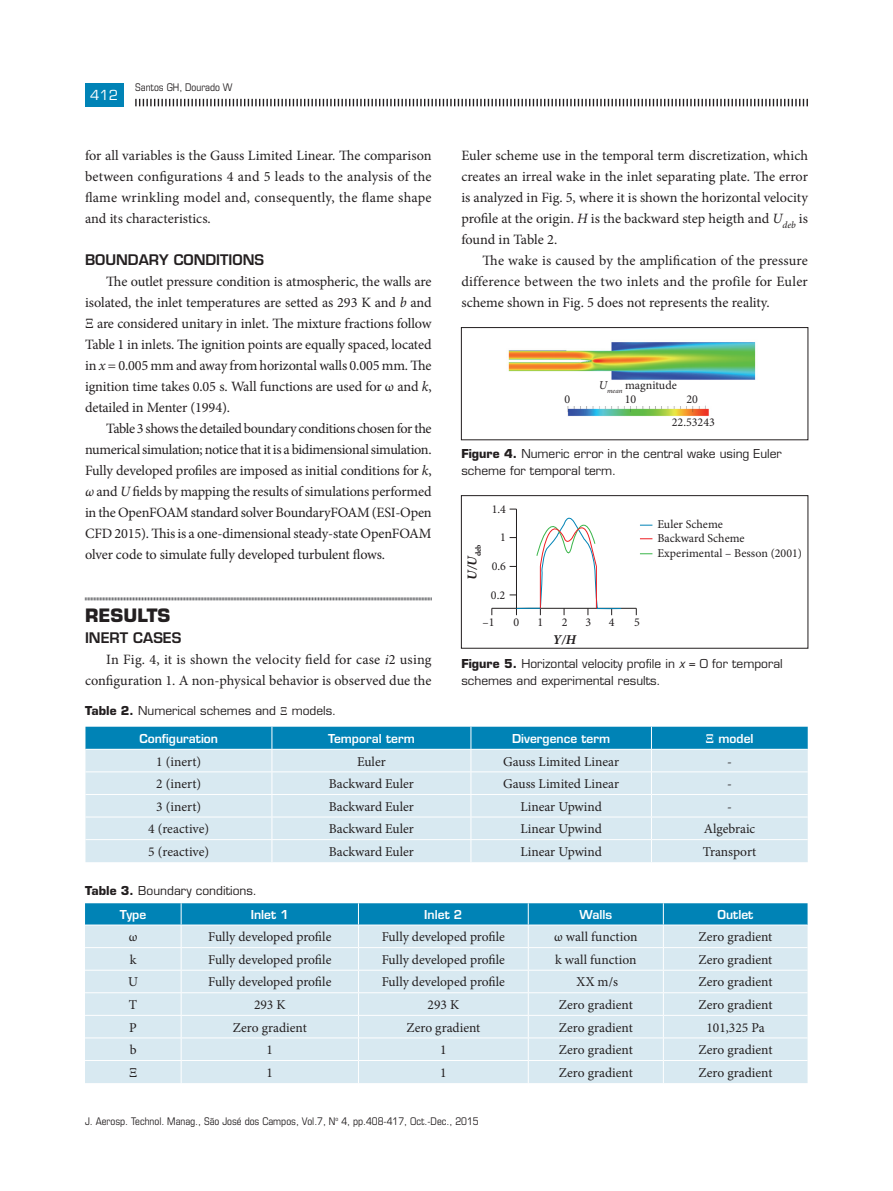
<style>
.page{position:relative;width:893px;height:1191px;background:#fff}
.page>*{position:absolute;margin:0;border:0;box-sizing:border-box;transform-origin:0 0}
.t1{font:700 18px "Eurostile LT Std";color:#231f20}
.t2{font:14.25px/21px "Minion Pro";letter-spacing:-.005em;color:#231f20;text-align:justify}
.t3{font:600 14.25px "Eurostile LT Std";color:#231f20}
.t4{font:13.5px "Minion Pro";color:#231f20}
.t5{font:italic 700 13.5px "Minion Pro";color:#231f20}
.t6{font:13.5px "Eurostile LT Std";color:#fff}
.t7{font:12px/16.5px "Eurostile LT Std";color:#231f20}
.t8{font:12px/14.4px "Minion Pro";color:#231f20}
.t9{font:600 12px "Eurostile LT Std";color:#fff}
.t10{font:condensed 10.5px "Eurostile LT Std";color:#231f20}
.s1{font-style:italic}
.s2{font-weight:700}
.s3{font-family:"Minion Pro";font-weight:500}
.s4{font-family:"Minion Pro";font-weight:700;font-size:13.5px}
</style>
<div class="page">
<svg style="left:135px;top:99px;width:673px;height:7px"></svg>
<div style="left:85px;top:83px;width:38px;height:23px;background:#0083b6"></div>
<svg style="left:85px;top:597px;width:347px;height:4px"></svg>
<svg style="left:85px;top:903px;width:722px;height:180px;background:#c0ddea"></svg>
<svg style="left:85px;top:726px;width:723px;height:136px;background:#b6d9e8"></svg>
<img style="left:508px;top:342px;width:248px;height:75px">
<div style="left:563px;top:382px;width:141px;height:23px;background:#fff"></div>
<div style="left:461px;top:327px;width:347px;height:113px;border:1px solid #231f20"></div>
<hr style="left:492px;top:608px;width:144px;height:1px;background:#231f20">
<svg style="left:640px;top:525px;width:12px;height:1px"></svg>
<svg style="left:640px;top:538px;width:12px;height:1px"></svg>
<svg style="left:640px;top:553px;width:12px;height:1px"></svg>
<svg style="left:510px;top:508px;width:112px;height:108px"></svg>
<div style="left:461px;top:495px;width:347px;height:153px;border:1px solid #231f20"></div>
<div style="left:490px;top:401px;width:46px;height:25px;background:#fff"></div>
<p class="t6" style="left:90px;top:86px;width:29px">412</p>
<p class="t10" style="left:135px;top:81px;width:99px">Santos GH, Dourado W</p>
<p class="t2" style="left:85px;top:144px;width:348px">for all variables is the Gauss Limited Linear. The comparison between configurations 4 and 5 leads to the analysis of the flame wrinkling model and, consequently, the flame shape and its characteristics.</p>
<p class="t3" style="left:85px;top:250px;width:181px">Boundary Conditions</p>
<p class="t2" style="left:85px;top:270px;width:348px;text-indent:21px">The outlet pressure condition is atmospheric, the walls are isolated, the inlet temperatures are setted as 293 K and <span class="s1">b</span> and Ξ are considered unitary in inlet. The mixture fractions follow Table 1 in inlets. The ignition points are equally spaced, located in <span class="s1">x</span> = 0.005 mm and away from horizontal walls 0.005 mm. The ignition time takes 0.05 s. Wall functions are used for ω and <span class="s1">k</span>, detailed in Menter (1994).</p>
<p class="t2" style="left:85px;top:418px;width:348px;text-indent:21px">Table 3 shows the detailed boundary conditions chosen for the numerical simulation; notice that it is a bidimensional simulation.<br>Fully developed profiles are imposed as initial conditions for <span class="s1">k</span>, <span class="s1">ω</span> and <span class="s1">U</span> fields by mapping the results of simulations performed in the OpenFOAM standard solver BoundaryFOAM (ESI-Open CFD 2015). This is a one-dimensional steady-state OpenFOAM olver code to simulate fully developed turbulent flows.</p>
<p class="t1" style="left:85px;top:604px;width:87px">Results</p>
<p class="t3" style="left:85px;top:628px;width:98px">Inert Cases</p>
<p class="t2" style="left:85px;top:648px;width:348px;text-align:right">In Fig. 4, it is shown the velocity field for case <span class="s1">i</span>2 using configuration 1. A non-physical behavior is observed due the</p>
<p class="t7" style="left:85px;top:702px;width:253px"><span class="s2">Table 2.</span> Numerical schemes and <span class="s3">Ξ</span> models.</p>
<p class="t2" style="left:461px;top:144px;width:348px">Euler scheme use in the temporal term discretization, which creates an irreal wake in the inlet separating plate. The error is analyzed in Fig. 5, where it is shown the horizontal velocity profile at the origin. <span class="s1">H</span> is the backward step heigth and <span class="s1">U</span><sub>deb</sub> is found in Table 2.</p>
<p class="t2" style="left:461px;top:249px;width:348px;text-indent:21px">The wake is caused by the amplification of the pressure difference between the two inlets and the profile for Euler scheme shown in Fig. 5 does not represents the reality.</p>
<p class="t8" style="left:565px;top:392px;width:7px">0</p>
<p class="t8" style="left:625px;top:378px;width:53px;text-indent:-26px"><span class="s1">U</span><sub>mean</sub> magnitude<br>10</p>
<p class="t8" style="left:672px;top:388px;width:45px;line-height:23.1px;text-align:center">20<br>22.53243</p>
<p class="t7" style="left:461px;top:445px;width:322px"><span class="s2">Figure 4.</span> Numeric error in the central wake using Euler scheme for temporal term.</p>
<p class="t8" style="left:492px;top:502px;width:16px">1.4</p>
<p class="t5" style="left:462px;top:580px;width:37px;rotate:-90deg">U/U<sub>deb</sub></p>
<p class="t8" style="left:500px;top:530px;width:7px">1</p>
<p class="t8" style="left:492px;top:559px;width:16px">0.6</p>
<p class="t8" style="left:491px;top:587px;width:16px">0.2</p>
<p class="t8" style="left:483px;top:615px;width:13px">–1</p>
<p class="t8" style="left:514px;top:615px;width:7px">0</p>
<p class="t8" style="left:657px;top:517px;width:146px">Euler Scheme<br>Backward Scheme<br>Experimental – Besson (2001)</p>
<p class="t8" style="left:537px;top:615px;width:7px">1</p>
<p class="t8" style="left:562px;top:615px;width:7px">2</p>
<p class="t8" style="left:586px;top:615px;width:7px">3</p>
<p class="t8" style="left:609px;top:615px;width:7px">4</p>
<p class="t8" style="left:634px;top:615px;width:7px">5</p>
<p class="t5" style="left:553px;top:629px;width:25px">Y/H</p>
<p class="t7" style="left:461px;top:655px;width:323px"><span class="s2">Figure 5.</span> Horizontal velocity profile in <span class="s1">x</span> = 0 for temporal schemes and experimental results.</p>
<p class="t9" style="left:139px;top:730px;width:80px">Configuration</p>
<p class="t9" style="left:328px;top:730px;width:88px">Temporal term</p>
<p class="t9" style="left:512px;top:730px;width:99px">Divergence term</p>
<p class="t9" style="left:706px;top:731px;width:49px"><span class="s4">Ξ</span> model</p>
<p class="t4" style="left:156px;top:752px;width:46px">1 (inert)</p>
<p class="t4" style="left:357px;top:752px;width:30px">Euler</p>
<p class="t4" style="left:503px;top:752px;width:117px">Gauss Limited Linear</p>
<p class="t4" style="left:727px;top:752px;width:6px">-</p>
<p class="t4" style="left:156px;top:774px;width:46px">2 (inert)</p>
<p class="t4" style="left:329px;top:774px;width:87px">Backward Euler</p>
<p class="t4" style="left:503px;top:774px;width:117px">Gauss Limited Linear</p>
<p class="t4" style="left:727px;top:774px;width:6px">-</p>
<p class="t4" style="left:156px;top:797px;width:46px">3 (inert)</p>
<p class="t4" style="left:329px;top:797px;width:87px">Backward Euler</p>
<p class="t4" style="left:520px;top:797px;width:83px">Linear Upwind</p>
<p class="t4" style="left:727px;top:797px;width:6px">-</p>
<p class="t4" style="left:148px;top:820px;width:62px">4 (reactive)</p>
<p class="t4" style="left:329px;top:820px;width:87px">Backward Euler</p>
<p class="t4" style="left:520px;top:820px;width:83px">Linear Upwind</p>
<p class="t4" style="left:704px;top:820px;width:53px">Algebraic</p>
<p class="t4" style="left:148px;top:842px;width:62px">5 (reactive)</p>
<p class="t4" style="left:329px;top:842px;width:87px">Backward Euler</p>
<p class="t4" style="left:520px;top:842px;width:83px">Linear Upwind</p>
<p class="t4" style="left:703px;top:842px;width:55px">Transport</p>
<p class="t7" style="left:85px;top:882px;width:174px"><span class="s2">Table 3.</span> Boundary conditions.</p>
<p class="t9" style="left:120px;top:906px;width:28px">Type</p>
<p class="t9" style="left:251px;top:906px;width:40px">Inlet 1</p>
<p class="t9" style="left:424px;top:906px;width:40px">Inlet 2</p>
<p class="t9" style="left:579px;top:906px;width:34px">Walls</p>
<p class="t9" style="left:718px;top:906px;width:37px">Outlet</p>
<p class="t4" style="left:129px;top:928px;width:10px">ω</p>
<p class="t4" style="left:208px;top:928px;width:125px">Fully developed profile</p>
<p class="t4" style="left:382px;top:928px;width:125px">Fully developed profile</p>
<p class="t4" style="left:554px;top:928px;width:85px">ω wall function</p>
<p class="t4" style="left:698px;top:928px;width:75px">Zero gradient</p>
<p class="t4" style="left:130px;top:950px;width:8px">k</p>
<p class="t4" style="left:208px;top:950px;width:125px">Fully developed profile</p>
<p class="t4" style="left:382px;top:950px;width:125px">Fully developed profile</p>
<p class="t4" style="left:555px;top:950px;width:83px">k wall function</p>
<p class="t4" style="left:698px;top:950px;width:75px">Zero gradient</p>
<p class="t4" style="left:128px;top:973px;width:11px">U</p>
<p class="t4" style="left:208px;top:973px;width:125px">Fully developed profile</p>
<p class="t4" style="left:382px;top:973px;width:125px">Fully developed profile</p>
<p class="t4" style="left:577px;top:973px;width:43px">XX m/s</p>
<p class="t4" style="left:698px;top:973px;width:75px">Zero gradient</p>
<p class="t4" style="left:129px;top:995px;width:10px">T</p>
<p class="t4" style="left:254px;top:995px;width:33px">293 K</p>
<p class="t4" style="left:428px;top:995px;width:33px">293 K</p>
<p class="t4" style="left:559px;top:995px;width:75px">Zero gradient</p>
<p class="t4" style="left:698px;top:995px;width:75px">Zero gradient</p>
<p class="t4" style="left:129px;top:1018px;width:9px">P</p>
<p class="t4" style="left:233px;top:1018px;width:75px">Zero gradient</p>
<p class="t4" style="left:406px;top:1018px;width:75px">Zero gradient</p>
<p class="t4" style="left:559px;top:1018px;width:75px">Zero gradient</p>
<p class="t4" style="left:706px;top:1018px;width:60px">101,325 Pa</p>
<p class="t4" style="left:130px;top:1040px;width:8px">b</p>
<p class="t4" style="left:267px;top:1040px;width:8px">1</p>
<p class="t4" style="left:440px;top:1040px;width:8px">1</p>
<p class="t4" style="left:559px;top:1040px;width:75px">Zero gradient</p>
<p class="t4" style="left:698px;top:1040px;width:75px">Zero gradient</p>
<p class="t4" style="left:129px;top:1063px;width:10px">Ξ</p>
<p class="t4" style="left:267px;top:1063px;width:8px">1</p>
<p class="t4" style="left:440px;top:1063px;width:8px">1</p>
<p class="t4" style="left:559px;top:1063px;width:75px">Zero gradient</p>
<p class="t4" style="left:698px;top:1063px;width:75px">Zero gradient</p>
<p class="t10" style="left:85px;top:1114px;width:395px">J. Aerosp. Technol. Manag., São José dos Campos, Vol.7, N<sup>o</sup> 4, pp.408-417, Oct.-Dec., 2015</p>
</div>
